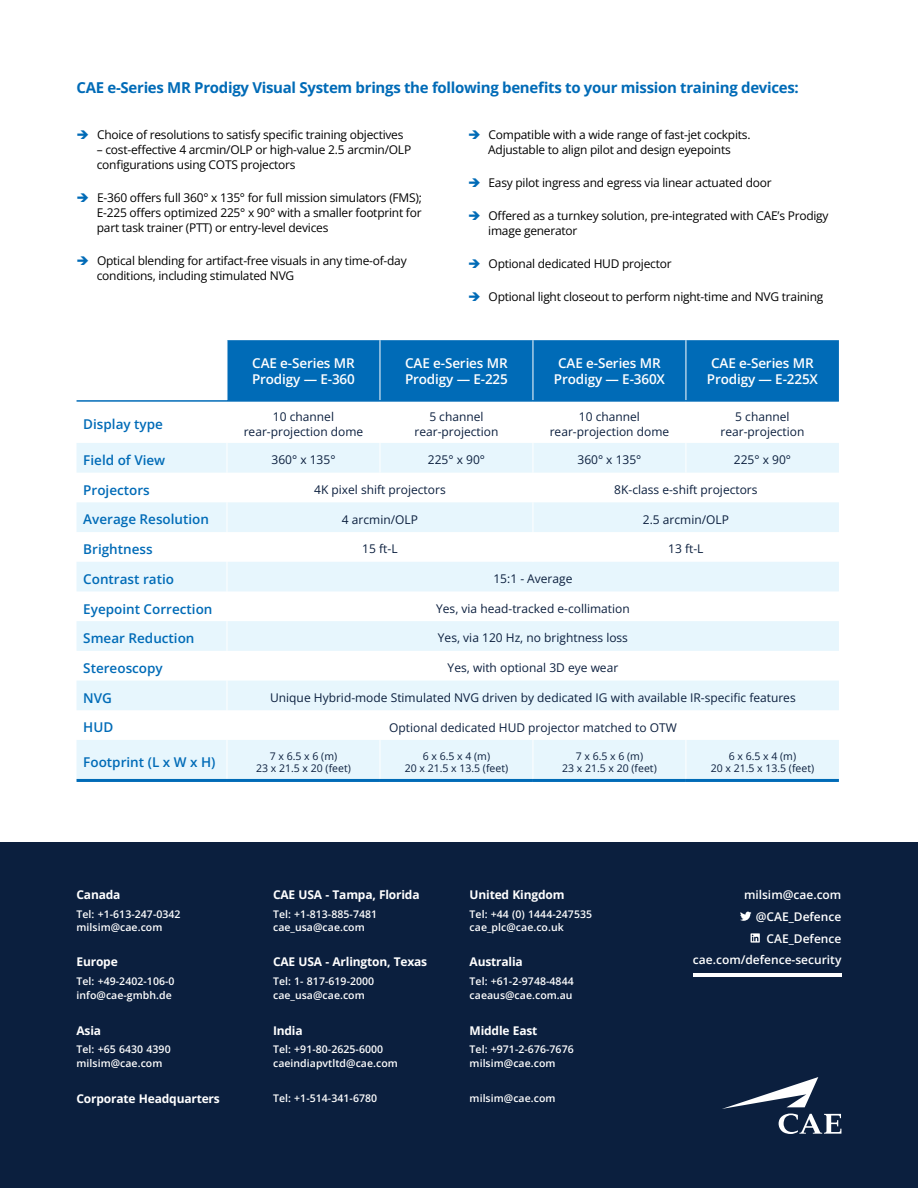
<style>
.page{position:relative;width:918px;height:1188px;background:#fff}
.page>*{position:absolute;margin:0;border:0;box-sizing:border-box;transform-origin:0 0}
.t1{font:700 15px "Open Sans";letter-spacing:-.02em;color:#006bb7}
.t2{font:600 13.5px "Open Sans";color:#006bb7}
.t3{font:600 13.5px/16.2px "Open Sans";letter-spacing:-.01em;color:#fff}
.t4{font:12px/15px "Open Sans";letter-spacing:-.02em;color:#000}
.t5{font:12px/14.4px "Open Sans";color:#0b1f3e;text-align:center}
.t6{font:700 12px "Open Sans";letter-spacing:-.015em;color:#fff}
.t7{font:600 12px/21.8px "Open Sans";color:#fff;text-align:right}
.t8{font:600 10.5px/13.5px "Open Sans";letter-spacing:.005em;color:#fff}
.t9{font:10.5px/12.6px "Open Sans";color:#0b1f3e;text-align:center}
</style>
<div class="page">
<div style="left:0;top:842px;width:918px;height:346px;background:#0b1f3e"></div>
<svg style="left:722px;top:1077px;width:119px;height:57px"></svg>
<hr style="left:693px;top:973px;width:148px;height:4px;background:#fff">
<div style="left:228px;top:340px;width:611px;height:60px;background:#006bb7"></div>
<svg style="left:77px;top:443px;width:762px;height:336px;fill:#e7f6fd"></svg>
<hr style="left:380px;top:340px;width:1px;height:60px;background:#fff">
<hr style="left:533px;top:340px;width:1px;height:60px;background:#fff">
<hr style="left:686px;top:340px;width:1px;height:60px;background:#fff">
<hr style="left:227px;top:443px;width:1px;height:30px;background:#fff">
<hr style="left:380px;top:443px;width:1px;height:30px;background:#fff">
<hr style="left:533px;top:443px;width:1px;height:30px;background:#fff">
<hr style="left:686px;top:443px;width:1px;height:30px;background:#fff">
<svg style="left:227px;top:473px;width:1px;height:29px"></svg>
<svg style="left:533px;top:473px;width:1px;height:29px"></svg>
<hr style="left:227px;top:502px;width:1px;height:30px;background:#fff">
<hr style="left:533px;top:502px;width:1px;height:30px;background:#fff">
<hr style="left:227px;top:532px;width:1px;height:30px;background:#fff">
<hr style="left:533px;top:532px;width:1px;height:30px;background:#fff">
<svg style="left:227px;top:562px;width:1px;height:29px"></svg>
<hr style="left:227px;top:591px;width:1px;height:30px;background:#fff">
<hr style="left:227px;top:621px;width:1px;height:30px;background:#fff">
<hr style="left:227px;top:651px;width:1px;height:30px;background:#fff">
<svg style="left:227px;top:681px;width:1px;height:29px"></svg>
<hr style="left:227px;top:710px;width:1px;height:30px;background:#fff">
<hr style="left:227px;top:740px;width:1px;height:39px;background:#fff">
<hr style="left:380px;top:740px;width:1px;height:39px;background:#fff">
<hr style="left:533px;top:740px;width:1px;height:39px;background:#fff">
<hr style="left:686px;top:740px;width:1px;height:39px;background:#fff">
<hr style="left:77px;top:400px;width:150px;height:2px;background:#006bb7">
<hr style="left:227px;top:400px;width:153px;height:2px;background:#006bb7">
<hr style="left:380px;top:400px;width:153px;height:2px;background:#006bb7">
<hr style="left:533px;top:400px;width:153px;height:2px;background:#006bb7">
<hr style="left:686px;top:400px;width:153px;height:2px;background:#006bb7">
<hr style="left:77px;top:779px;width:150px;height:3px;background:#006bb7">
<hr style="left:227px;top:779px;width:153px;height:3px;background:#006bb7">
<hr style="left:380px;top:779px;width:153px;height:3px;background:#006bb7">
<hr style="left:533px;top:779px;width:153px;height:3px;background:#006bb7">
<hr style="left:686px;top:779px;width:153px;height:3px;background:#006bb7">
<svg style="left:740px;top:912px;width:12px;height:9px"></svg>
<svg style="left:751px;top:933px;width:9px;height:10px"></svg>
<p class="t1" style="left:77px;top:77px;width:724px">CAE e-Series MR Prodigy Visual System brings the following benefits to your mission training devices:</p>
<p class="t4" style="left:97px;top:127px;width:308px">Choice of resolutions to satisfy specific training objectives</p>
<p class="t4" style="left:97px;top:142px;width:316px">– cost-effective 4 arcmin/OLP or high-value 2.5 arcmin/OLP configurations using COTS projectors</p>
<p class="t4" style="left:97px;top:190px;width:327px;text-align:justify">E-360 offers full 360° x 135° for full mission simulators (FMS); E-225 offers optimized 225° x 90° with a smaller footprint for part task trainer (PTT) or entry-level devices</p>
<p class="t4" style="left:97px;top:253px;width:311px">Optical blending for artifact-free visuals in any time-of-day conditions, including stimulated NVG</p>
<p class="t4" style="left:488px;top:127px;width:264px">Compatible with a wide range of fast-jet cockpits.<br>Adjustable to align pilot and design eyepoints</p>
<p class="t4" style="left:489px;top:175px;width:285px">Easy pilot ingress and egress via linear actuated door</p>
<p class="t4" style="left:488px;top:208px;width:342px">Offered as a turnkey solution, pre-integrated with CAE’s Prodigy image generator</p>
<p class="t4" style="left:489px;top:256px;width:185px">Optional dedicated HUD projector</p>
<p class="t4" style="left:489px;top:289px;width:336px">Optional light closeout to perform night-time and NVG training</p>
<p class="t3" style="left:252px;top:355px;width:104px">CAE e-Series MR<br>Prodigy — E-360</p>
<p class="t3" style="left:405px;top:355px;width:104px">CAE e-Series MR<br>Prodigy — E-225</p>
<p class="t3" style="left:554px;top:355px;width:113px;text-align:center">CAE e-Series MR<br>Prodigy — E-360X</p>
<p class="t3" style="left:707px;top:355px;width:113px;text-align:center">CAE e-Series MR<br>Prodigy — E-225X</p>
<p class="t2" style="left:83px;top:415px;width:81px">Display type</p>
<p class="t5" style="left:244px;top:409px;width:121px">10 channel rear-projection dome</p>
<p class="t5" style="left:414px;top:409px;width:85px">5 channel rear-projection</p>
<p class="t5" style="left:550px;top:409px;width:121px">10 channel rear-projection dome</p>
<p class="t5" style="left:720px;top:409px;width:85px">5 channel rear-projection</p>
<p class="t2" style="left:83px;top:451px;width:84px">Field of View</p>
<p class="t5" style="left:271px;top:452px;width:65px">360° x 135°</p>
<p class="t5" style="left:428px;top:452px;width:59px">225° x 90°</p>
<p class="t5" style="left:577px;top:452px;width:65px">360° x 135°</p>
<p class="t5" style="left:734px;top:452px;width:59px">225° x 90°</p>
<p class="t2" style="left:83px;top:481px;width:68px">Projectors</p>
<p class="t5" style="left:314px;top:482px;width:133px">4K pixel shift projectors</p>
<p class="t5" style="left:614px;top:482px;width:145px">8K-class e-shift projectors</p>
<p class="t2" style="left:83px;top:510px;width:127px">Average Resolution</p>
<p class="t5" style="left:342px;top:512px;width:78px">4 arcmin/OLP</p>
<p class="t5" style="left:643px;top:512px;width:88px">2.5 arcmin/OLP</p>
<p class="t2" style="left:83px;top:540px;width:71px">Brightness</p>
<p class="t5" style="left:362px;top:541px;width:37px">15 ft-L</p>
<p class="t5" style="left:668px;top:541px;width:37px">13 ft-L</p>
<p class="t2" style="left:83px;top:570px;width:92px">Contrast ratio</p>
<p class="t5" style="left:493px;top:571px;width:81px">15:1 - Average</p>
<p class="t2" style="left:83px;top:599px;width:131px">Eyepoint Correction</p>
<p class="t5" style="left:436px;top:601px;width:195px">Yes, via head-tracked e-collimation</p>
<p class="t2" style="left:83px;top:629px;width:113px">Smear Reduction</p>
<p class="t5" style="left:438px;top:631px;width:192px">Yes, via 120 Hz, no brightness loss</p>
<p class="t2" style="left:83px;top:659px;width:81px">Stereoscopy</p>
<p class="t5" style="left:448px;top:660px;width:172px">Yes, with optional 3D eye wear</p>
<p class="t2" style="left:83px;top:688px;width:30px">NVG</p>
<p class="t5" style="left:270px;top:690px;width:527px">Unique Hybrid-mode Stimulated NVG driven by dedicated IG with available IR-specific features</p>
<p class="t2" style="left:83px;top:718px;width:32px">HUD</p>
<p class="t5" style="left:389px;top:720px;width:289px">Optional dedicated HUD projector matched to OTW</p>
<p class="t2" style="left:83px;top:753px;width:134px">Footprint (L x W x H)</p>
<p class="t9" style="left:256px;top:749px;width:96px">7 x 6.5 x 6 (m)<br>23 x 21.5 x 20 (feet)</p>
<p class="t9" style="left:405px;top:749px;width:105px">6 x 6.5 x 4 (m)<br>20 x 21.5 x 13.5 (feet)</p>
<p class="t9" style="left:562px;top:749px;width:96px">7 x 6.5 x 6 (m)<br>23 x 21.5 x 20 (feet)</p>
<p class="t9" style="left:711px;top:749px;width:105px">6 x 6.5 x 4 (m)<br>20 x 21.5 x 13.5 (feet)</p>
<p class="t6" style="left:77px;top:886px;width:45px">Canada</p>
<p class="t8" style="left:77px;top:907px;width:106px">Tel: +1-613-247-0342 milsim@cae.com</p>
<p class="t6" style="left:77px;top:954px;width:43px">Europe</p>
<p class="t8" style="left:77px;top:974px;width:100px">Tel: +49-2402-106-0 info@cae-gmbh.de</p>
<p class="t6" style="left:77px;top:1022px;width:26px">Asia</p>
<p class="t8" style="left:77px;top:1043px;width:96px">Tel: +65 6430 4390 milsim@cae.com</p>
<p class="t6" style="left:273px;top:886px;width:148px">CAE USA - Tampa, Florida</p>
<p class="t8" style="left:273px;top:907px;width:106px">Tel: +1-813-885-7481 cae_usa@cae.com</p>
<p class="t6" style="left:273px;top:954px;width:156px">CAE USA - Arlington, Texas</p>
<p class="t8" style="left:273px;top:974px;width:103px">Tel: 1- 817-619-2000 cae_usa@cae.com</p>
<p class="t6" style="left:273px;top:1022px;width:31px">India</p>
<p class="t8" style="left:273px;top:1043px;width:126px">Tel: +91-80-2625-6000 caeindiapvtltd@cae.com</p>
<p class="t6" style="left:470px;top:886px;width:96px">United Kingdom</p>
<p class="t8" style="left:470px;top:907px;width:124px">Tel: +44 (0) 1444-247535 cae_plc@cae.co.uk</p>
<p class="t6" style="left:470px;top:954px;width:55px">Australia</p>
<p class="t8" style="left:470px;top:974px;width:106px">Tel: +61-2-9748-4844 caeaus@cae.com.au</p>
<p class="t6" style="left:470px;top:1022px;width:69px">Middle East</p>
<p class="t8" style="left:470px;top:1043px;width:106px">Tel: +971-2-676-7676 milsim@cae.com</p>
<p class="t6" style="left:77px;top:1091px;width:145px">Corporate Headquarters</p>
<p class="t8" style="left:273px;top:1091px;width:106px">Tel: +1-514-341-6780</p>
<p class="t8" style="left:470px;top:1091px;width:87px">milsim@cae.com</p>
<p class="t7" style="left:744px;top:883px;width:99px">milsim@cae.com</p>
<p class="t7" style="left:756px;top:905px;width:87px">@CAE_Defence<br>CAE_Defence</p>
<p class="t7" style="left:693px;top:949px;width:150px">cae.com/defence-security</p>
</div>
